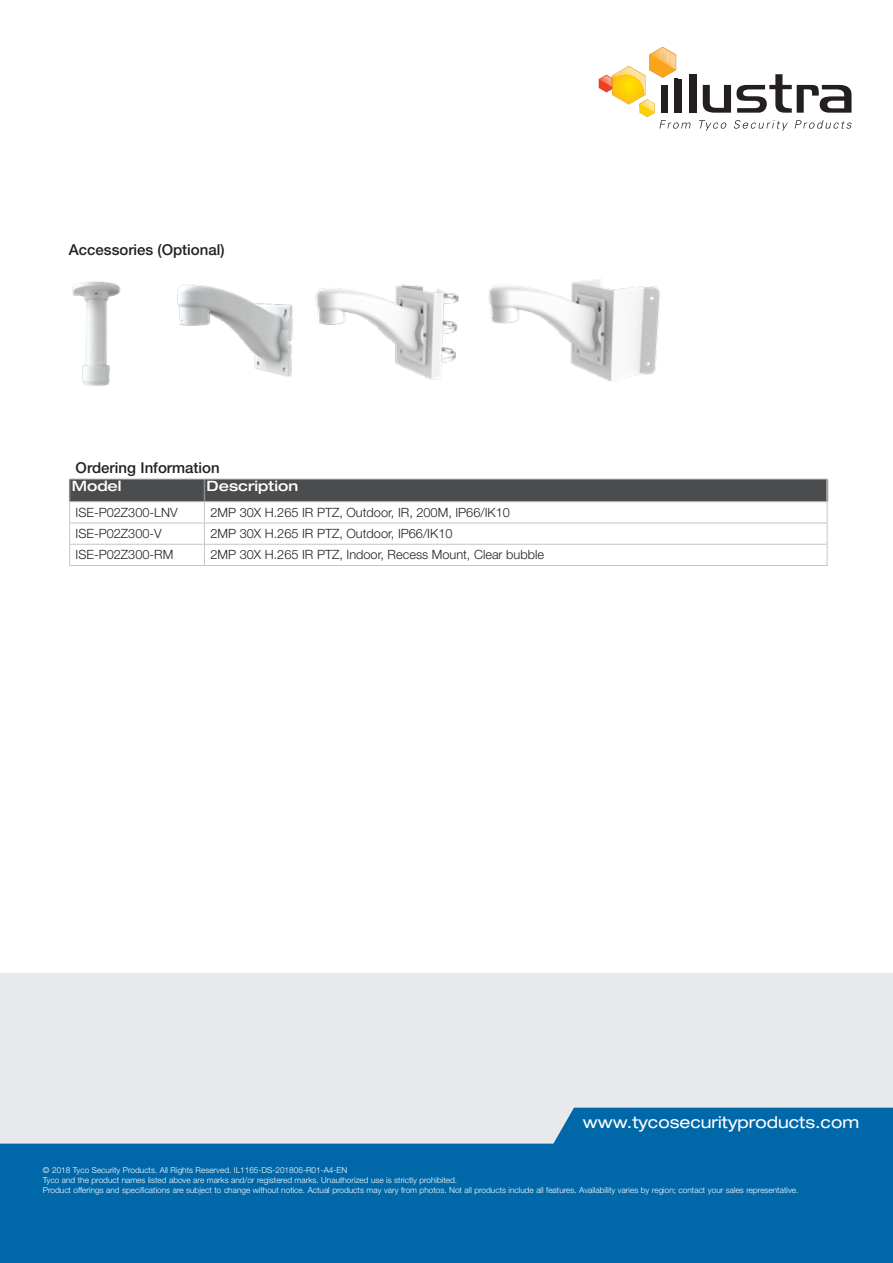
<style>
.page{position:relative;width:893px;height:1263px;background:#fff}
.page>*{position:absolute;margin:0;border:0;box-sizing:border-box;transform-origin:0 0}
.t1{font:expanded 16.5px "Helvetica Neue LT Pro";color:#fff}
.Body_Text_Header{font:500 15px "Helvetica Neue LT Pro";color:#231f20}
.Specifications_Headl{font:500 15px "Helvetica Neue LT Pro";color:#231f20}
.Ordering_Infor_Chart{font:500 expanded 14.25px "Helvetica Neue LT Pro";color:#fff}
.Table_Contents{font:300 12.75px "Helvetica Neue LT Pro";color:#231f20}
.t2{font:300 8.25px/9.8px "Helvetica Neue LT Pro";color:#fff}
</style>
<div class="page">
<div style="left:0;top:973px;width:893px;height:242px;background:#e7e9ea"></div>
<svg style="left:0;top:1107px;width:893px;height:156px;background:#227bb2"></svg>
<div style="left:689px;top:74px;width:7px;height:39px;background:#231f20"></div>
<svg style="left:703px;top:74px;width:148px;height:39px"></svg>
<svg style="left:699px;top:120px;width:27px;height:11px"></svg>
<svg style="left:734px;top:120px;width:54px;height:11px"></svg>
<svg style="left:795px;top:120px;width:57px;height:9px"></svg>
<svg style="left:599px;top:47px;width:92px;height:82px"></svg>
<svg style="left:69px;top:479px;width:759px;height:86px"></svg>
<hr style="left:69px;top:565px;width:135px;height:1px;background:#c6c6c8">
<hr style="left:204px;top:565px;width:623px;height:1px;background:#c6c6c8">
<img style="left:72px;top:279px;width:588px;height:107px">
<p class="Body_Text_Header" style="left:69px;top:241px;width:157px">Accessories (Optional)</p>
<p class="Specifications_Headl" style="left:76px;top:459px;width:146px">Ordering Information</p>
<p class="Ordering_Infor_Chart" style="left:72px;top:477px;width:51px">Model</p>
<p class="Ordering_Infor_Chart" style="left:207px;top:477px;width:93px">Description</p>
<p class="Table_Contents" style="left:76px;top:504px;width:104px">ISE-P02Z300-LNV</p>
<p class="Table_Contents" style="left:210px;top:504px;width:301px">2MP 30X H.265 IR PTZ, Outdoor, IR, 200M, IP66/IK10</p>
<p class="Table_Contents" style="left:76px;top:526px;width:88px">ISE-P02Z300-V</p>
<p class="Table_Contents" style="left:210px;top:526px;width:244px">2MP 30X H.265 IR PTZ, Outdoor, IP66/IK10</p>
<p class="Table_Contents" style="left:76px;top:547px;width:99px">ISE-P02Z300-RM</p>
<p class="Table_Contents" style="left:210px;top:547px;width:335px">2MP 30X H.265 IR PTZ, Indoor, Recess Mount, Clear bubble</p>
<h1 class="t1" style="left:583px;top:1113px;width:278px">www.tycosecurityproducts.com</h1>
<p class="t2" style="left:43px;top:1165px;width:757px">© 2018 Tyco Security Products. All Rights Reserved. IL1165-DS-201806-R01-A4-EN<br>Tyco and the product names listed above are marks and/or registered marks. Unauthorized use is strictly prohibited.<br>Product offerings and specifications are subject to change without notice. Actual products may vary from photos. Not all products include all features. Availability varies by region; contact your sales representative.</p>
</div>
